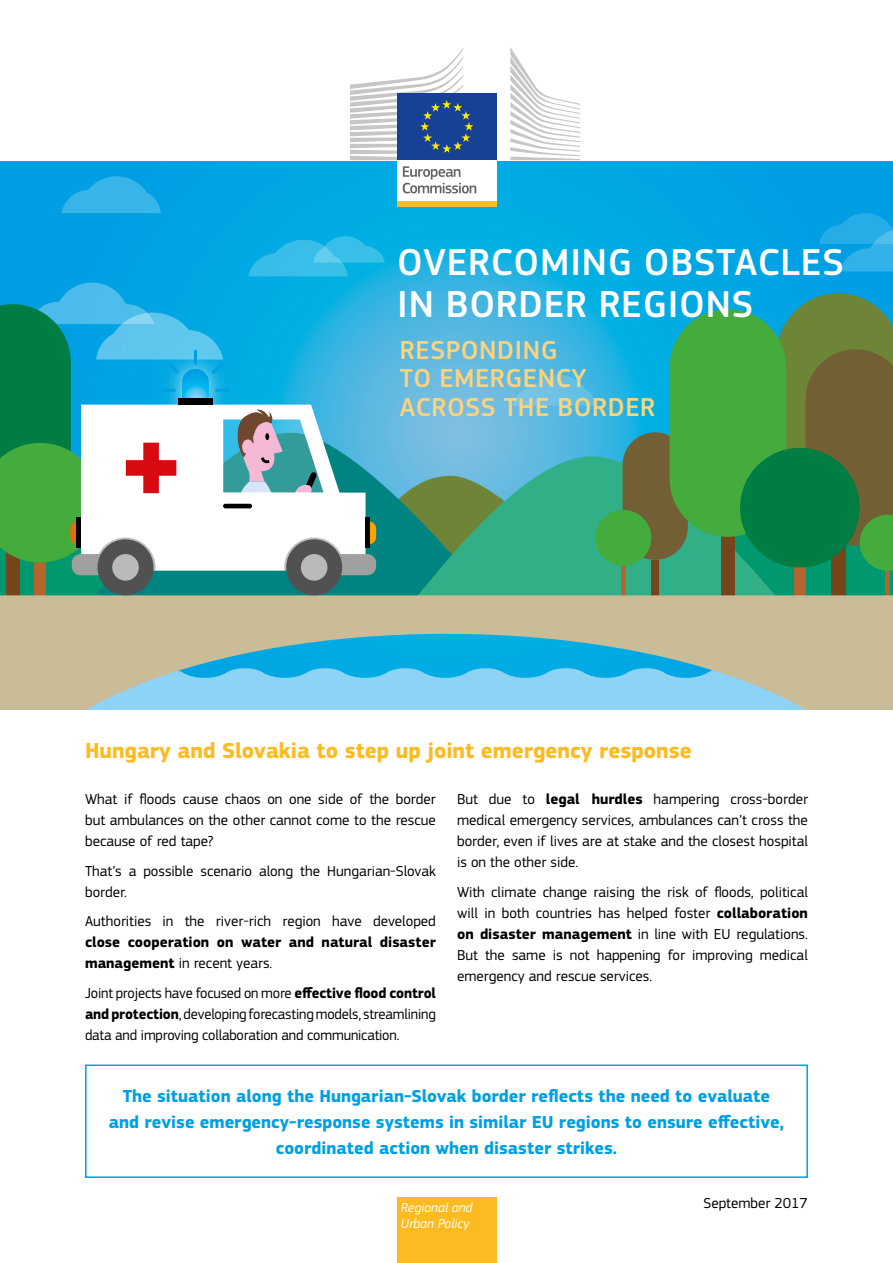
<style>
.page{position:relative;width:893px;height:1263px;background:#fff}
.page>*{position:absolute;margin:0;border:0;box-sizing:border-box;transform-origin:0 0}
.t1{font:500 39px/42px "EC Square Sans Pro";letter-spacing:.02em;color:#fff}
.t2{font:500 27px/28.5px "EC Square Sans Pro";letter-spacing:.02em;color:#fed37b}
.t3{font:700 22.5px "EC Square Sans Pro";color:#fbbb21}
.t4{font:700 18px/25.5px "EC Square Sans Pro";color:#009fe3;text-align:center}
.t5{font:15px/21px "EC Square Sans Pro";color:#000;text-align:justify}
.t6{font:700 15px/21px "EC Square Sans Pro";color:#000}
.t7{font:italic 13.5px/16.5px "EC Square Sans Pro";color:#fff}
.s1{font-weight:400}
.s2{font-weight:700}
</style>
<div class="page">
<svg style="left:0;top:160px;width:893px;height:296px;background:#04a7e3"></svg>
<svg style="left:61px;top:176px;width:100px;height:37px;background:#26ade7"></svg>
<svg style="left:248px;top:236px;width:137px;height:40px;background:#26b8e6"></svg>
<svg style="left:819px;top:213px;width:74px;height:58px;background:#1da9e6"></svg>
<div style="left:596px;top:456px;width:25px;height:139px;background:#31b088"></div>
<div style="left:595px;top:510px;width:56px;height:56px;background:#44ac3c;border-radius:50%"></div>
<svg style="left:621px;top:293px;width:272px;height:302px;background:#44886b"></svg>
<div style="left:721px;top:536px;width:14px;height:64px;background:#77451b"></div>
<div style="left:670px;top:309px;width:116px;height:228px;background:#44ac3c;border-radius:58px"></div>
<div style="left:794px;top:497px;width:12px;height:103px;background:#b3652f"></div>
<div style="left:740px;top:448px;width:120px;height:119px;background:#007d42;border-radius:50%"></div>
<svg style="left:0;top:595px;width:893px;height:114px;background:#93bfbf"></svg>
<svg style="left:0;top:282px;width:596px;height:347px"></svg>
<div style="left:85px;top:1064px;width:723px;height:114px;border:2px solid #009fe3"></div>
<div style="left:397px;top:158px;width:99px;height:44px;background:#fff"></div>
<div style="left:397px;top:94px;width:99px;height:66px;background:#164194"></div>
<svg style="left:350px;top:48px;width:123px;height:112px"></svg>
<svg style="left:510px;top:47px;width:70px;height:113px"></svg>
<svg style="left:403px;top:166px;width:73px;height:27px"></svg>
<div style="left:397px;top:201px;width:99px;height:6px;background:#fbbb21"></div>
<div style="left:397px;top:1197px;width:99px;height:66px;background:#fbbb21"></div>
<h1 class="t1" style="left:397px;top:242px;width:448px">OVERCOMING OBSTACLES<br>IN BORDER REGIONS</h1>
<h2 class="t2" style="left:400px;top:336px;width:257px">RESPONDING<br>TO EMERGENCY<br>ACROSS THE BORDER</h2>
<h3 class="t3" style="left:85px;top:737px;width:608px">Hungary and Slovakia to step up joint emergency response</h3>
<p class="t5" style="left:85px;top:789px;width:352px">What if floods cause chaos on one side of the border but ambulances on the other cannot come to the rescue because of red tape?</p>
<p class="t5" style="left:85px;top:860px;width:352px">That’s a possible scenario along the Hungarian-Slovak border.</p>
<p class="t5" style="left:85px;top:911px;width:352px">Authorities in the river-rich region have developed</p>
<p class="t6" style="left:85px;top:932px;width:352px">close cooperation on water and natural disaster management <span class="s1">in recent years.</span></p>
<p class="t5" style="left:85px;top:982px;width:352px">Joint projects have focused on more <span class="s2">effective flood control and protection</span>, developing forecasting models, streamlining data and improving collaboration and communication.</p>
<p class="t5" style="left:457px;top:789px;width:352px">But due to <span class="s2">legal hurdles</span> hampering cross-border medical emergency services, ambulances can’t cross the border, even if lives are at stake and the closest hospital is on the other side.</p>
<p class="t5" style="left:457px;top:881px;width:352px">With climate change raising the risk of floods, political will in both countries has helped foster <span class="s2">collaboration on disaster management</span> in line with EU regulations.<br>But the same is not happening for improving medical emergency and rescue services.</p>
<p class="t4" style="left:109px;top:1084px;width:677px">The situation along the Hungarian-Slovak border reflects the need to evaluate and revise emergency-response systems in similar EU regions to ensure effective, coordinated action when disaster strikes.</p>
<p class="t7" style="left:401px;top:1199px;width:73px">Regional and<br>Urban Policy</p>
<p class="t5" style="left:704px;top:1193px;width:106px">September 2017</p>
</div>
